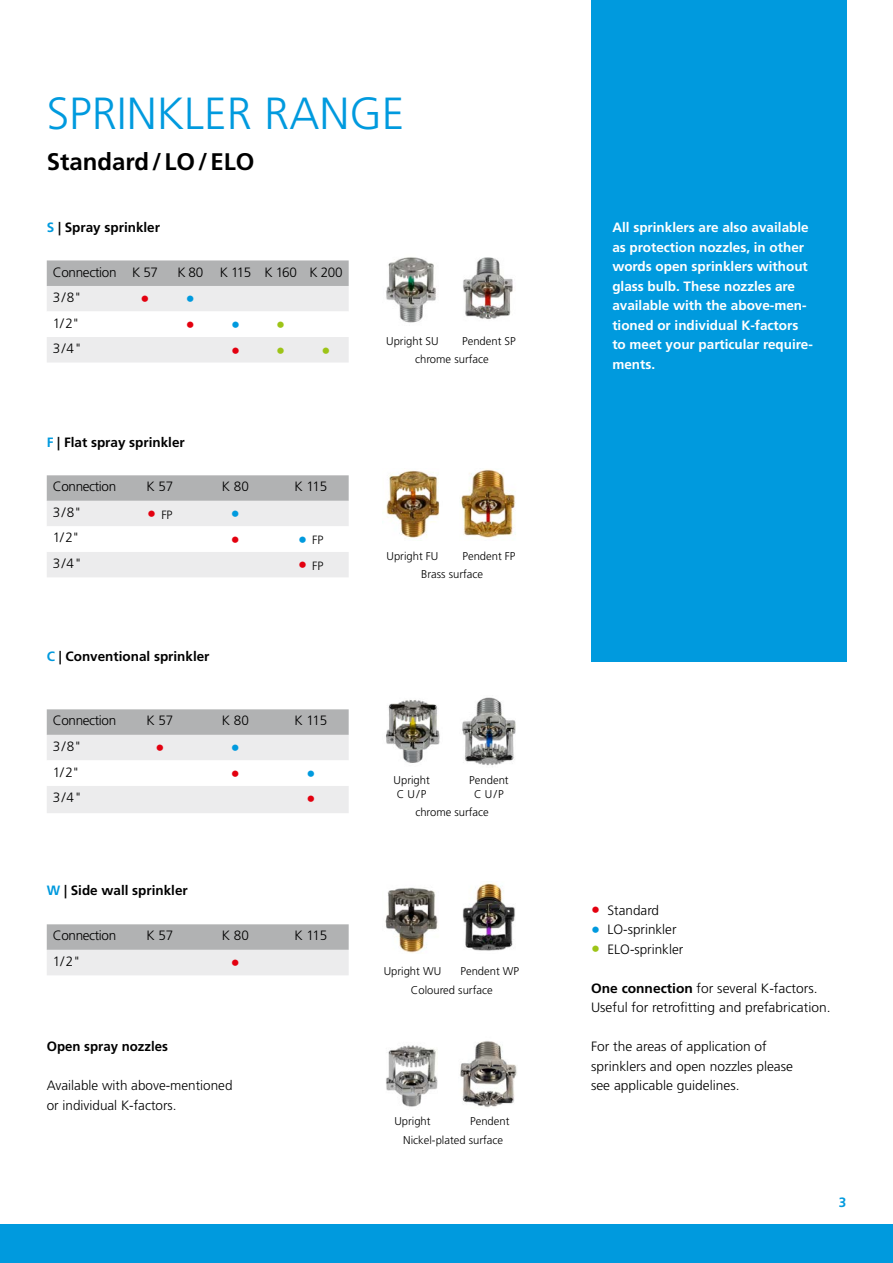
<style>
.page{position:relative;width:893px;height:1263px;background:#fff}
.page>*{position:absolute;margin:0;border:0;box-sizing:border-box;transform-origin:0 0}
.Titel{font:300 45px "Frutiger LT Std";color:#009ade}
.Untertitel{font:700 24px "Frutiger LT Std";color:#000}
.Grundtext_Tabelle{font:300 18px "Frutiger LT Std";color:#e3000f}
.Grundtext_Tabelle-2{font:300 18px "Frutiger LT Std";color:#009ade}
.Grundtext_Tabelle-3{font:300 18px "Frutiger LT Std";color:#9dc417}
.Grundtext{font:300 13.5px/19.5px "Frutiger LT Std";color:#000}
.Lead{font:700 13.5px/19.5px "Frutiger LT Std";color:#fff}
.Grundtext_Tabelle-4{font:300 13.5px "Frutiger LT Std";letter-spacing:-.025em;color:#000}
.Grundtext-2{font:700 13.5px "Frutiger LT Std";color:#000}
.Lead-2{font:700 13.5px "Frutiger LT Std";color:#009ade}
.Grundtext_Tabelle-5{font:300 12px "Frutiger LT Std";color:#000}
.Legende_mittelachse{font:300 11.25px "Frutiger LT Std";color:#000}
.s1{color:#009ade}
.s2{font-size:18px;color:#e3000f}
.s3{font-size:18px;color:#009ade}
.s4{font-size:18px;color:#9dc417}
.s5{font-weight:700}
</style>
<div class="page">
<div style="left:0;top:1225px;width:893px;height:38px;background:#009ade"></div>
<img style="left:386px;top:257px;width:50px;height:66px">
<img style="left:463px;top:257px;width:50px;height:63px">
<img style="left:460px;top:469px;width:56px;height:69px">
<img style="left:462px;top:697px;width:54px;height:69px">
<img style="left:462px;top:883px;width:53px;height:68px">
<img style="left:460px;top:1041px;width:57px;height:67px">
<img style="left:386px;top:470px;width:54px;height:68px">
<img style="left:386px;top:700px;width:54px;height:63px">
<img style="left:385px;top:887px;width:53px;height:66px">
<img style="left:386px;top:1045px;width:52px;height:62px">
<div style="left:591px;top:0;width:255px;height:662px;background:#009ade"></div>
<svg style="left:47px;top:260px;width:302px;height:102px"></svg>
<svg style="left:47px;top:475px;width:302px;height:102px"></svg>
<svg style="left:47px;top:709px;width:302px;height:104px"></svg>
<svg style="left:47px;top:924px;width:302px;height:51px;background:#cecfd0"></svg>
<p class="Titel" style="left:47px;top:88px;width:359px">SPRINKLER RANGE</p>
<p class="Untertitel" style="left:47px;top:147px;width:209px">Standard/LO/ELO</p>
<p class="Grundtext-2" style="left:47px;top:220px;width:115px"><span class="s1">S</span> | Spray sprinkler</p>
<p class="Grundtext_Tabelle-4" style="left:53px;top:264px;width:65px">Connection</p>
<p class="Grundtext_Tabelle-4" style="left:132px;top:264px;width:28px">K 57</p>
<p class="Grundtext_Tabelle-4" style="left:177px;top:264px;width:28px">K 80</p>
<p class="Grundtext_Tabelle-4" style="left:220px;top:264px;width:33px">K 115</p>
<p class="Grundtext_Tabelle-4" style="left:265px;top:264px;width:34px">K 160</p>
<p class="Grundtext_Tabelle-4" style="left:309px;top:264px;width:35px">K 200</p>
<p class="Grundtext_Tabelle-4" style="left:53px;top:290px;width:30px">3/8"</p>
<p class="Grundtext_Tabelle" style="left:141px;top:289px;width:10px">•</p>
<p class="Grundtext_Tabelle-2" style="left:186px;top:289px;width:10px">•</p>
<p class="Grundtext_Tabelle-4" style="left:53px;top:315px;width:28px">1/2"</p>
<p class="Grundtext_Tabelle" style="left:186px;top:315px;width:10px">•</p>
<p class="Grundtext_Tabelle-2" style="left:231px;top:315px;width:10px">•</p>
<p class="Grundtext_Tabelle-3" style="left:276px;top:315px;width:10px">•</p>
<p class="Grundtext_Tabelle-4" style="left:53px;top:341px;width:31px">3/4"</p>
<p class="Grundtext_Tabelle" style="left:231px;top:340px;width:10px">•</p>
<p class="Grundtext_Tabelle-3" style="left:276px;top:340px;width:10px">•</p>
<p class="Grundtext_Tabelle-3" style="left:322px;top:340px;width:10px">•</p>
<p class="Grundtext-2" style="left:47px;top:434px;width:140px"><span class="s1">F</span> | Flat spray sprinkler</p>
<p class="Grundtext_Tabelle-4" style="left:53px;top:479px;width:65px">Connection</p>
<p class="Grundtext_Tabelle-4" style="left:146px;top:479px;width:29px">K 57</p>
<p class="Grundtext_Tabelle-4" style="left:222px;top:479px;width:29px">K 80</p>
<p class="Grundtext_Tabelle-4" style="left:294px;top:479px;width:34px">K 115</p>
<p class="Grundtext_Tabelle-4" style="left:53px;top:505px;width:30px">3/8"</p>
<p class="Grundtext_Tabelle-5" style="left:147px;top:508px;width:27px"><span class="s2">•</span> FP</p>
<p class="Grundtext_Tabelle-2" style="left:231px;top:504px;width:10px">•</p>
<p class="Grundtext_Tabelle-4" style="left:53px;top:530px;width:28px">1/2"</p>
<p class="Grundtext_Tabelle" style="left:231px;top:529px;width:10px">•</p>
<p class="Grundtext_Tabelle-5" style="left:298px;top:533px;width:27px"><span class="s3">•</span> FP</p>
<p class="Grundtext_Tabelle-4" style="left:53px;top:556px;width:31px">3/4"</p>
<p class="Grundtext_Tabelle-5" style="left:298px;top:559px;width:27px"><span class="s2">•</span> FP</p>
<p class="Grundtext-2" style="left:47px;top:649px;width:164px"><span class="s1">C</span> | Conventional sprinkler</p>
<p class="Grundtext_Tabelle-4" style="left:53px;top:713px;width:65px">Connection</p>
<p class="Grundtext_Tabelle-4" style="left:146px;top:713px;width:29px">K 57</p>
<p class="Grundtext_Tabelle-4" style="left:222px;top:713px;width:29px">K 80</p>
<p class="Grundtext_Tabelle-4" style="left:294px;top:713px;width:34px">K 115</p>
<p class="Grundtext_Tabelle-4" style="left:53px;top:739px;width:30px">3/8"</p>
<p class="Grundtext_Tabelle" style="left:155px;top:738px;width:10px">•</p>
<p class="Grundtext_Tabelle-2" style="left:231px;top:738px;width:10px">•</p>
<p class="Grundtext_Tabelle-4" style="left:53px;top:764px;width:28px">1/2"</p>
<p class="Grundtext_Tabelle" style="left:231px;top:763px;width:10px">•</p>
<p class="Grundtext_Tabelle-2" style="left:306px;top:763px;width:10px">•</p>
<p class="Grundtext_Tabelle-4" style="left:53px;top:790px;width:31px">3/4"</p>
<p class="Grundtext_Tabelle" style="left:306px;top:789px;width:10px">•</p>
<p class="Grundtext-2" style="left:47px;top:883px;width:143px"><span class="s1">W</span> | Side wall sprinkler</p>
<p class="Grundtext_Tabelle-4" style="left:53px;top:928px;width:65px">Connection</p>
<p class="Grundtext_Tabelle-4" style="left:146px;top:928px;width:29px">K 57</p>
<p class="Grundtext_Tabelle-4" style="left:222px;top:928px;width:29px">K 80</p>
<p class="Grundtext_Tabelle-4" style="left:294px;top:928px;width:34px">K 115</p>
<p class="Grundtext_Tabelle-4" style="left:53px;top:954px;width:30px">1/2"</p>
<p class="Grundtext_Tabelle" style="left:231px;top:953px;width:10px">•</p>
<p class="Grundtext-2" style="left:47px;top:1039px;width:123px">Open spray nozzles</p>
<p class="Grundtext" style="left:47px;top:1076px;width:187px">Available with above-mentioned or individual K-factors.</p>
<p class="Legende_mittelachse" style="left:386px;top:334px;width:54px">Upright SU</p>
<p class="Legende_mittelachse" style="left:415px;top:352px;width:75px">chrome surface</p>
<p class="Legende_mittelachse" style="left:462px;top:334px;width:55px">Pendent SP</p>
<p class="Legende_mittelachse" style="left:386px;top:549px;width:53px">Upright FU</p>
<p class="Legende_mittelachse" style="left:462px;top:549px;width:55px">Pendent FP</p>
<p class="Legende_mittelachse" style="left:421px;top:568px;width:63px">Brass surface</p>
<p class="Legende_mittelachse" style="left:394px;top:774px;width:38px">Upright</p>
<p class="Legende_mittelachse" style="left:397px;top:788px;width:31px">C U/P</p>
<p class="Legende_mittelachse" style="left:469px;top:774px;width:41px">Pendent</p>
<p class="Legende_mittelachse" style="left:474px;top:788px;width:31px">C U/P</p>
<p class="Legende_mittelachse" style="left:415px;top:806px;width:75px">chrome surface</p>
<p class="Legende_mittelachse" style="left:384px;top:965px;width:59px">Upright WU</p>
<p class="Legende_mittelachse" style="left:460px;top:965px;width:60px">Pendent WP</p>
<p class="Legende_mittelachse" style="left:411px;top:983px;width:83px">Coloured surface</p>
<p class="Legende_mittelachse" style="left:394px;top:1115px;width:38px">Upright</p>
<p class="Legende_mittelachse" style="left:470px;top:1115px;width:41px">Pendent</p>
<p class="Legende_mittelachse" style="left:403px;top:1133px;width:101px">Nickel-plated surface</p>
<p class="Lead" style="left:612px;top:218px;width:202px">All sprinklers are also available as protection nozzles, in other words open sprinklers without glass bulb. These nozzles are available with the above-men&shy;tioned or individual K-factors to meet your particular require&shy;ments.</p>
<p class="Grundtext" style="left:591px;top:900px;width:70px"><span class="s2">•</span> Standard</p>
<p class="Grundtext" style="left:591px;top:920px;width:87px"><span class="s3">•</span> LO-sprinkler</p>
<p class="Grundtext" style="left:591px;top:939px;width:94px"><span class="s4">•</span> ELO-sprinkler</p>
<p class="Grundtext" style="left:591px;top:978px;width:241px"><span class="s5">One connection</span> for several K-factors.<br>Useful for retrofitting and prefabrication.</p>
<p class="Grundtext" style="left:591px;top:1037px;width:204px">For the areas of application of sprinklers and open nozzles please see applicable guidelines.</p>
<p class="Lead-2" style="left:839px;top:1195px;width:9px">3</p>
</div>
